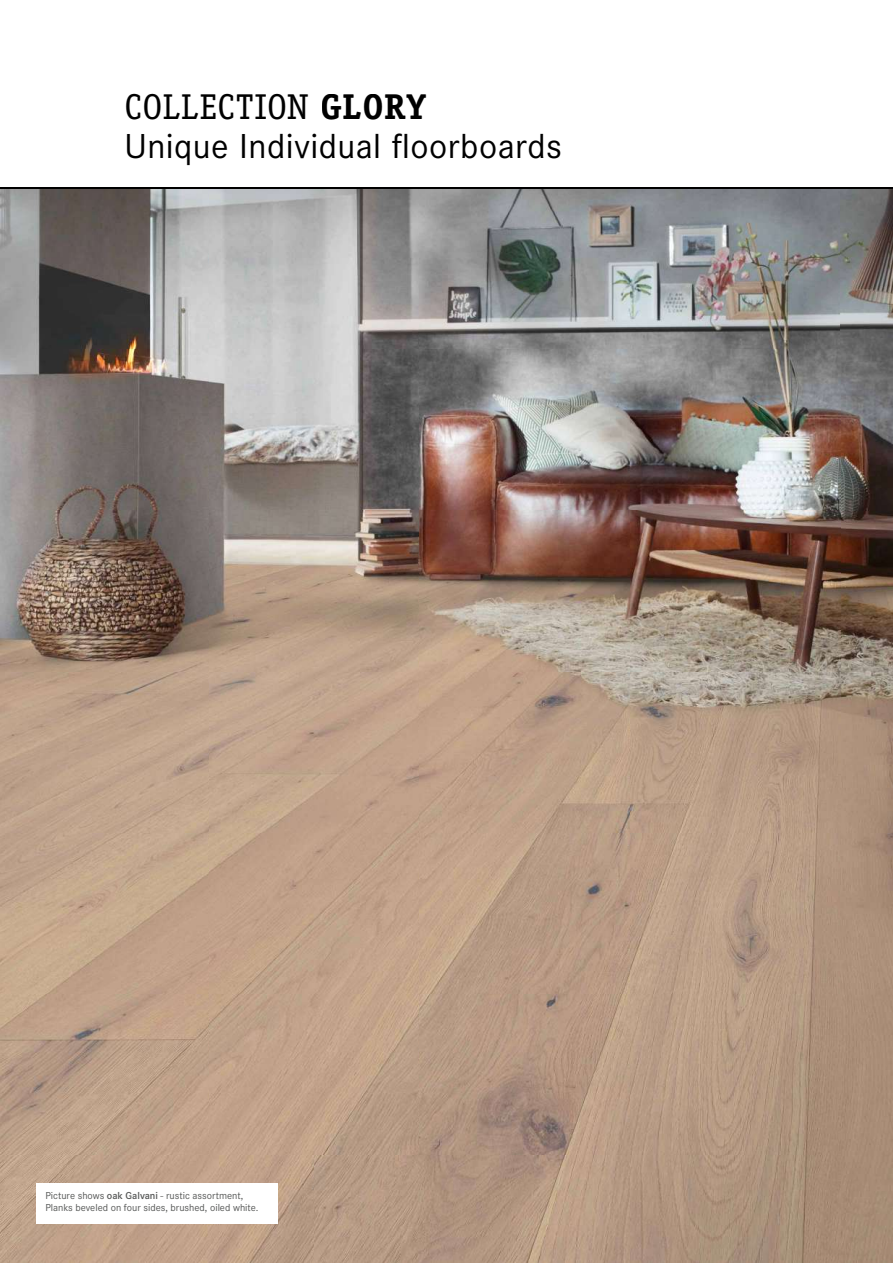
<style>
.page{position:relative;width:893px;height:1263px;background:#fff}
.page>*{position:absolute;margin:0;border:0;box-sizing:border-box;transform-origin:0 0}
.t1{font:36px "Corporate S Pro";letter-spacing:.01em;color:#000}
.t2{font:36px "Officina Serif Std";letter-spacing:.02em;color:#000}
.t3{font:10.5px/12.6px "Corporate S Pro";color:#555756}
.s1{font-weight:700}
.s2{font-weight:600}
</style>
<div class="page">
<img style="left:0;top:188px;width:893px;height:1075px">
<hr style="left:0;top:187px;width:893px;height:1px;background:#000">
<div style="left:37px;top:1183px;width:241px;height:41px;background:#fff"></div>
<h1 class="t2" style="left:124px;top:86px;width:303px">COLLECTION <span class="s1">GLORY</span></h1>
<h1 class="t1" style="left:124px;top:120px;width:439px">Unique Individual floorboards</h1>
<p class="t3" style="left:45px;top:1188px;width:215px">Picture shows <span class="s2">oak Galvani</span> - rustic assortment,<br>Planks beveled on four sides, brushed, oiled white.</p>
</div>
